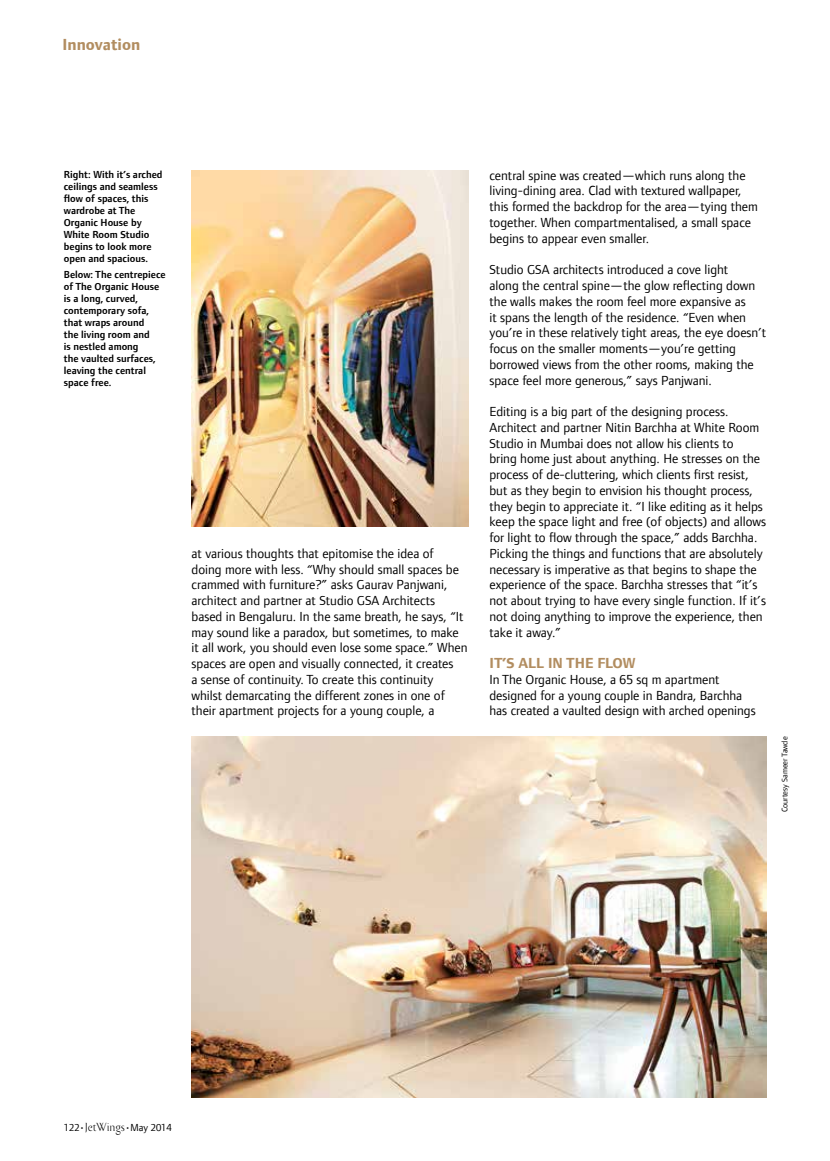
<style>
.page{position:relative;width:830px;height:1161px;background:#fff}
.page>*{position:absolute;margin:0;border:0;box-sizing:border-box;transform-origin:0 0}
.t1{font:700 16.5px "Foundry Form Sans";color:#b28d60}
.t2{font:700 15px "Foundry Form Sans";color:#b28d60}
.t3{font:13.5px/15.8px "Foundry Form Sans";color:#000}
.t4{font:600 10.5px/12px "Foundry Form Sans";color:#000}
.t5{font:10.5px "Foundry Form Sans";color:#000}
.t6{font:8.25px "Foundry Form Sans";color:#000}
.s1{font-family:"Bodebeck LT Std";font-size:12px}
</style>
<div class="page">
<img style="left:191px;top:736px;width:574px;height:361px">
<img style="left:191px;top:170px;width:277px;height:357px">
<p class="t1" style="left:63px;top:35px;width:79px">Innovation</p>
<p class="t4" style="left:64px;top:168px;width:100px">Right: With it’s arched ceilings and seamless flow of spaces, this wardrobe at The<br>Organic House by<br>White Room Studio begins to look more open and spacious.</p>
<p class="t4" style="left:64px;top:269px;width:103px">Below: The centrepiece of The Organic House is a long, curved, contemporary sofa, that wraps around<br>the living room and<br>is nestled among<br>the vaulted surfaces, leaving the central space free.</p>
<p class="t3" style="left:191px;top:545px;width:277px">at various thoughts that epitomise the idea of<br>doing more with less. “Why should small spaces be crammed with furniture?” asks Gaurav Panjwani, architect and partner at Studio GSA Architects based in Bengaluru. In the same breath, he says, “It may sound like a paradox, but sometimes, to make it all work, you should even lose some space.” When spaces are open and visually connected, it creates<br>a sense of continuity. To create this continuity<br>whilst demarcating the different zones in one of their apartment projects for a young couple, a</p>
<p class="t3" style="left:489px;top:167px;width:270px">central spine was created—which runs along the living-dining area. Clad with textured wallpaper, this formed the backdrop for the area—tying them together. When compartmentalised, a small space begins to appear even smaller.</p>
<p class="t3" style="left:489px;top:262px;width:278px">Studio GSA architects introduced a cove light<br>along the central spine—the glow reflecting down the walls makes the room feel more expansive as<br>it spans the length of the residence. “Even when you’re in these relatively tight areas, the eye doesn’t focus on the smaller moments—you’re getting borrowed views from the other rooms, making the space feel more generous,” says Panjwani.</p>
<p class="t3" style="left:489px;top:404px;width:278px">Editing is a big part of the designing process.<br>Architect and partner Nitin Barchha at White Room Studio in Mumbai does not allow his clients to<br>bring home just about anything. He stresses on the process of de-cluttering, which clients first resist, but as they begin to envision his thought process, they begin to appreciate it. “I like editing as it helps keep the space light and free (of objects) and allows for light to flow through the space,” adds Barchha.<br>Picking the things and functions that are absolutely necessary is imperative as that begins to shape the experience of the space. Barchha stresses that “it’s not about trying to have every single function. If it’s not doing anything to improve the experience, then take it away.”</p>
<p class="t2" style="left:489px;top:655px;width:147px">It’s all in the flow</p>
<p class="t3" style="left:489px;top:671px;width:267px">In The Organic House, a 65 sq m apartment designed for a young couple in Bandra, Barchha has created a vaulted design with arched openings</p>
<p class="t6" style="left:779px;top:812px;width:77px;rotate:-90deg">Courtesy Sameer Tawde</p>
<p class="t5" style="left:64px;top:1122px;width:109px">122•<span class="s1">JetWings</span>•May 2014</p>
</div>
